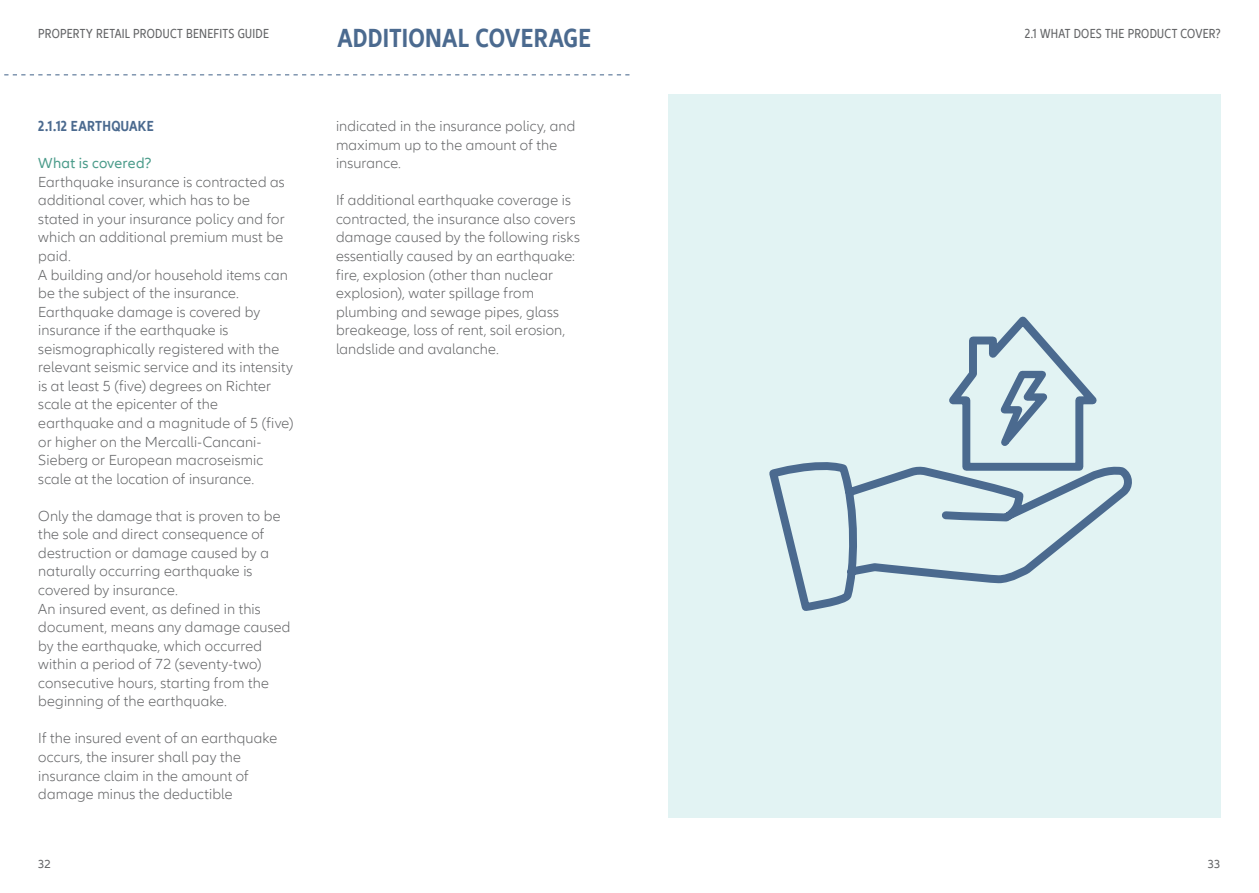
<style>
.page{position:relative;width:1259px;height:893px;background:#fff}
.page>*{position:absolute;margin:0;border:0;box-sizing:border-box;transform-origin:0 0}
.t1{font:700 condensed 27px "Allianz Neo";letter-spacing:.01em;color:#4b6a8f}
.t2{font:300 15px/18.6px "Allianz Neo";letter-spacing:.01em;color:#636466}
.t3{font:700 condensed 15px "Allianz Neo";letter-spacing:.015em;color:#4b6a8f}
.t4{font:15px "Allianz Neo";letter-spacing:.015em;color:#4c9c8b}
.t5{font:condensed 13.5px "Allianz Neo";letter-spacing:.02em;color:#636466}
.t6{font:12px "Allianz Neo";color:#636466}
</style>
<div class="page">
<div style="left:668px;top:94px;width:552px;height:724px;background:#e2f3f3"></div>
<svg style="left:4px;top:74px;width:625px;height:1px"></svg>
<svg style="left:769px;top:462px;width:363px;height:149px"></svg>
<svg style="left:937px;top:317px;width:173px;height:166px"></svg>
<p class="t5" style="left:38px;top:26px;width:232px">PROPERTY RETAIL PRODUCT BENEFITS GUIDE</p>
<p class="t5" style="left:1024px;top:26px;width:197px">2.1 WHAT DOES THE PRODUCT COVER?</p>
<h1 class="t1" style="left:337px;top:23px;width:255px">ADDITIONAL COVERAGE</h1>
<p class="t3" style="left:38px;top:117px;width:117px">2.1.12 EARTHQUAKE</p>
<p class="t4" style="left:38px;top:155px;width:115px">What is covered?</p>
<p class="t2" style="left:38px;top:173px;width:257px">Earthquake insurance is contracted as additional cover, which has to be stated in your insurance policy and for which an additional premium must be paid.<br>A building and/or household items can be the subject of the insurance.<br>Earthquake damage is covered by insurance if the earthquake is seismographically registered with the relevant seismic service and its intensity is at least 5 (five) degrees on Richter scale at the epicenter of the earthquake and a magnitude of 5 (five) or higher on the Mercalli-Cancani-Sieberg or European macroseismic scale at the location of insurance.</p>
<p class="t2" style="left:38px;top:507px;width:254px">Only the damage that is proven to be the sole and direct consequence of destruction or damage caused by a naturally occurring earthquake is covered by insurance.<br>An insured event, as defined in this document, means any damage caused by the earthquake, which occurred within a period of 72 (seventy-two) consecutive hours, starting from the beginning of the earthquake.</p>
<p class="t2" style="left:38px;top:730px;width:240px">If the insured event of an earthquake occurs, the insurer shall pay the insurance claim in the amount of damage minus the deductible</p>
<p class="t2" style="left:336px;top:117px;width:241px">indicated in the insurance policy, and maximum up to the amount of the insurance.</p>
<p class="t2" style="left:336px;top:191px;width:246px">If additional earthquake coverage is contracted, the insurance also covers damage caused by the following risks essentially caused by an earthquake: fire, explosion (other than nuclear explosion), water spillage from plumbing and sewage pipes, glass breakeage, loss of rent, soil erosion, landslide and avalanche.</p>
<p class="t6" style="left:38px;top:857px;width:14px">32</p>
<p class="t6" style="left:1208px;top:857px;width:14px">33</p>
</div>
